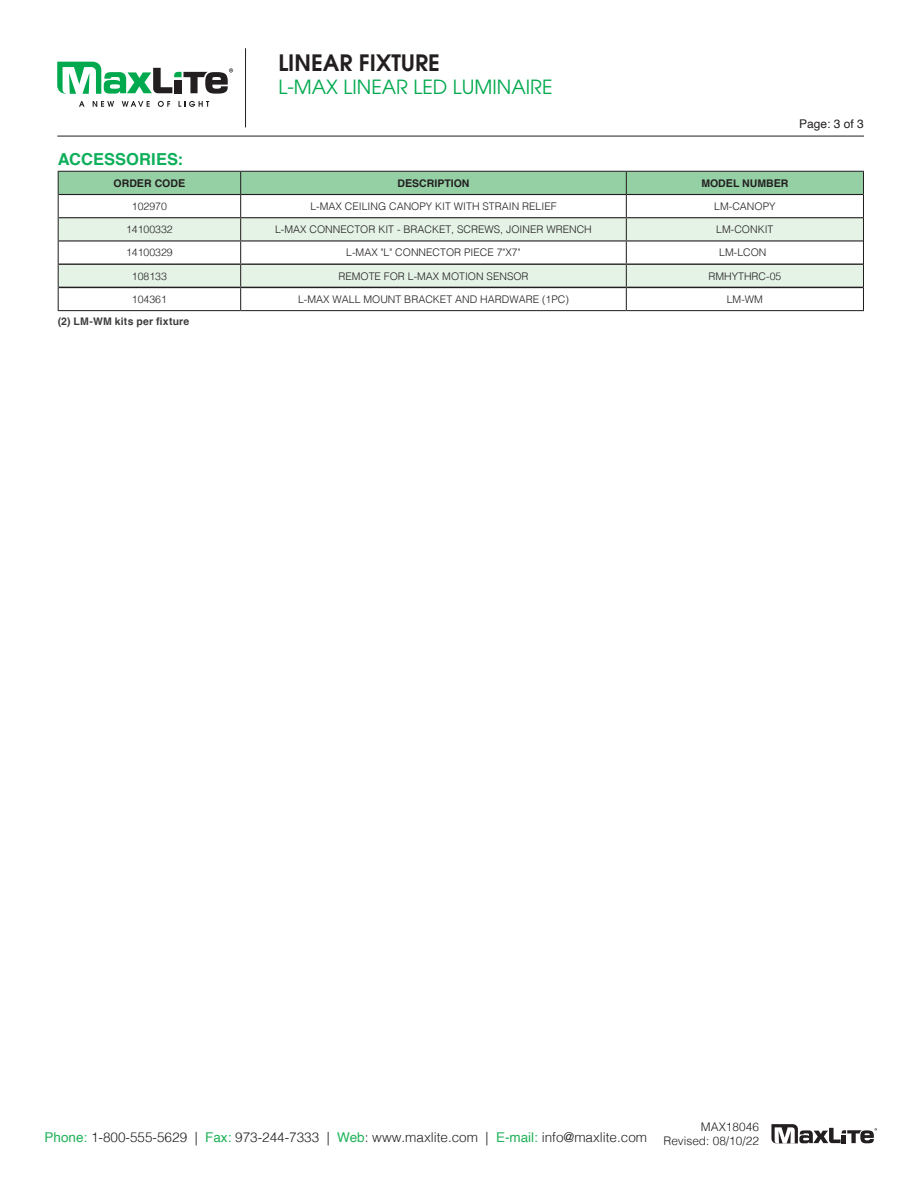
<style>
.page{position:relative;width:918px;height:1188px;background:#fff}
.page>*{position:absolute;margin:0;border:0;box-sizing:border-box;transform-origin:0 0}
.t1{font:600 22.5px "Avant Garde";color:#231f20}
.t2{font:19.5px "Avant Garde";color:#00a94e}
.Blue_Headline{font:700 16.5px "Helvetica";color:#0daf5a}
.t3{font:300 13.5px "Helvetica";color:#231f20}
.t4{font:12px "Helvetica";color:#231f20}
.t5{font:300 11.85px/14.2px "Helvetica";color:#231f20;text-align:right}
.Body_Text__C{font:300 10.5px "Helvetica";color:#231f20}
.Body_Text__C-2{font:700 10.5px "Helvetica";color:#231f20}
.t6{font:700 10.5px "Helvetica";letter-spacing:.02em;color:#3e3e3f}
.s1{font-size:10.8px}
.s2{font-weight:400;color:#21b259}
</style>
<div class="page">
<svg style="left:79px;top:101px;width:6px;height:6px"></svg>
<svg style="left:93px;top:101px;width:21px;height:6px"></svg>
<svg style="left:122px;top:101px;width:28px;height:6px"></svg>
<svg style="left:158px;top:101px;width:12px;height:6px"></svg>
<svg style="left:178px;top:101px;width:31px;height:6px"></svg>
<svg style="left:57px;top:62px;width:176px;height:32px"></svg>
<hr style="left:57px;top:136px;width:807px;height:1px;background:#231f20">
<svg style="left:771px;top:1124px;width:106px;height:20px"></svg>
<hr style="left:245px;top:48px;width:1px;height:79px;background:#231f20">
<hr style="left:58px;top:310px;width:183px;height:1px;background:#231f20">
<hr style="left:241px;top:310px;width:385px;height:1px;background:#231f20">
<hr style="left:626px;top:310px;width:238px;height:1px;background:#231f20">
<svg style="left:58px;top:171px;width:806px;height:139px"></svg>
<hr style="left:626px;top:171px;width:238px;height:1px;background:#231f20">
<hr style="left:241px;top:171px;width:385px;height:1px;background:#231f20">
<hr style="left:59px;top:194px;width:182px;height:1px;background:#231f20">
<hr style="left:241px;top:194px;width:385px;height:1px;background:#231f20">
<hr style="left:626px;top:194px;width:237px;height:1px;background:#231f20">
<hr style="left:59px;top:217px;width:182px;height:1px;background:#231f20">
<hr style="left:241px;top:217px;width:385px;height:1px;background:#231f20">
<hr style="left:626px;top:217px;width:237px;height:1px;background:#231f20">
<hr style="left:59px;top:240px;width:182px;height:2px;background:#231f20">
<hr style="left:241px;top:240px;width:385px;height:2px;background:#231f20">
<hr style="left:626px;top:240px;width:237px;height:2px;background:#231f20">
<hr style="left:59px;top:287px;width:182px;height:1px;background:#231f20">
<hr style="left:241px;top:287px;width:385px;height:1px;background:#231f20">
<hr style="left:626px;top:287px;width:237px;height:1px;background:#231f20">
<p class="Blue_Headline" style="left:58px;top:149px;width:127px">ACCESSORIES:</p>
<h1 class="t1" style="left:278px;top:48px;width:163px">LINEAR FIXTURE</h1>
<h2 class="t2" style="left:278px;top:75px;width:276px">L-MAX LINEAR LED LUMINAIRE</h2>
<p class="Body_Text__C-2" style="left:114px;top:177px;width:73px">ORD<span class="s1">E</span>R COD<span class="s1">E</span></p>
<p class="Body_Text__C-2" style="left:398px;top:177px;width:73px">D<span class="s1">E</span>SCRIPTION</p>
<p class="Body_Text__C-2" style="left:701px;top:177px;width:89px">MOD<span class="s1">E</span>L NUMB<span class="s1">E</span>R</p>
<p class="Body_Text__C" style="left:132px;top:197px;width:37px">102970</p>
<p class="Body_Text__C" style="left:310px;top:197px;width:248px">L-MAX CEILING CANOPY KIT WITH STRAIN RELIEF</p>
<p class="Body_Text__C" style="left:714px;top:197px;width:63px">LM-CANOPY</p>
<p class="Body_Text__C" style="left:126px;top:220px;width:48px">14100332</p>
<p class="Body_Text__C" style="left:275px;top:220px;width:318px">L-MAX CONNECTOR KIT - BRACKET, SCREWS, JOINER WRENCH</p>
<p class="Body_Text__C" style="left:716px;top:220px;width:59px">LM-CONKIT</p>
<p class="Body_Text__C" style="left:126px;top:244px;width:48px">14100329</p>
<p class="Body_Text__C" style="left:346px;top:244px;width:176px">L-MAX "L" CONNECTOR PIECE 7"X7"</p>
<p class="Body_Text__C" style="left:719px;top:244px;width:49px">LM-LCON</p>
<p class="Body_Text__C" style="left:132px;top:267px;width:37px">108133</p>
<p class="Body_Text__C" style="left:338px;top:267px;width:192px">REMOTE FOR L-MAX MOTION SENSOR</p>
<p class="Body_Text__C" style="left:708px;top:267px;width:74px">RMHYTHRC-05</p>
<p class="Body_Text__C" style="left:132px;top:290px;width:37px">104361</p>
<p class="Body_Text__C" style="left:298px;top:290px;width:272px">L-MAX WALL MOUNT BRACKET AND HARDWARE (1PC)</p>
<p class="Body_Text__C" style="left:727px;top:290px;width:38px">LM-WM</p>
<p class="t6" style="left:58px;top:315px;width:133px">(2) LM-WM kits per fixture</p>
<p class="t4" style="left:799px;top:115px;width:66px">Page: 3 of 3</p>
<p class="t3" style="left:45px;top:1126px;width:604px"><span class="s2">Phone:</span> 1-800-555-5629 | <span class="s2">Fax:</span> 973-244-7333 | <span class="s2">Web</span>: www.maxlite.com | <span class="s2">E-mail:</span> info@maxlite.com</p>
<p class="t5" style="left:663px;top:1119px;width:97px">MAX18046<br>Revised: 08/10/22</p>
</div>
